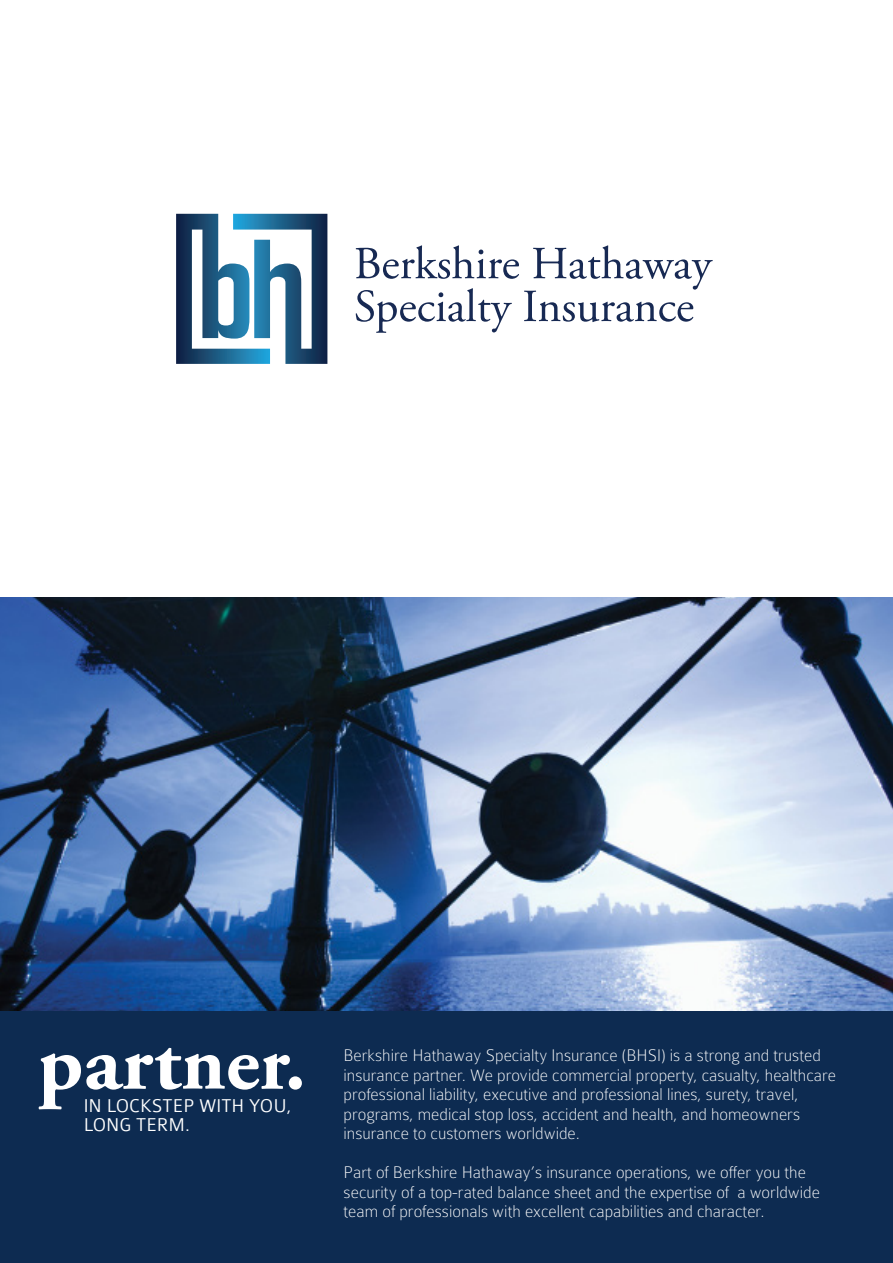
<style>
.page{position:relative;width:893px;height:1263px;background:#fff}
.page>*{position:absolute;margin:0;border:0;box-sizing:border-box;transform-origin:0 0}
.t1{font:700 81px "Adobe Garamond Pro";color:#fff;scale:1.05 1}
.t2{font:300 19.8px/18.5px "Colaborate";color:#fff}
.t3{font:100 18px/19.5px "Colaborate";color:#fff}
</style>
<div class="page">
<svg style="left:176px;top:214px;width:151px;height:150px"></svg>
<svg style="left:356px;top:245px;width:357px;height:88px"></svg>
<img style="left:0;top:598px;width:893px;height:413px">
<div style="left:0;top:1011px;width:893px;height:252px;background:#0d2b51"></div>
<p class="t1" style="left:37px;top:1016px;width:257px">partner.</p>
<p class="t2" style="left:84px;top:1097px;width:209px">IN LOCKSTEP WITH YOU,<br>LONG TERM.</p>
<p class="t3" style="left:344px;top:1045px;width:494px">Berkshire Hathaway Specialty Insurance (BHSI) is a strong and trusted insurance partner. We provide commercial property, casualty, healthcare professional liability, executive and professional lines, surety, travel, programs, medical stop loss, accident and health, and homeowners insurance to customers worldwide.</p>
<p class="t3" style="left:344px;top:1162px;width:478px">Part of Berkshire Hathaway’s insurance operations, we offer you the security of a top-rated balance sheet and the expertise of a worldwide team of professionals with excellent capabilities and character.</p>
</div>
